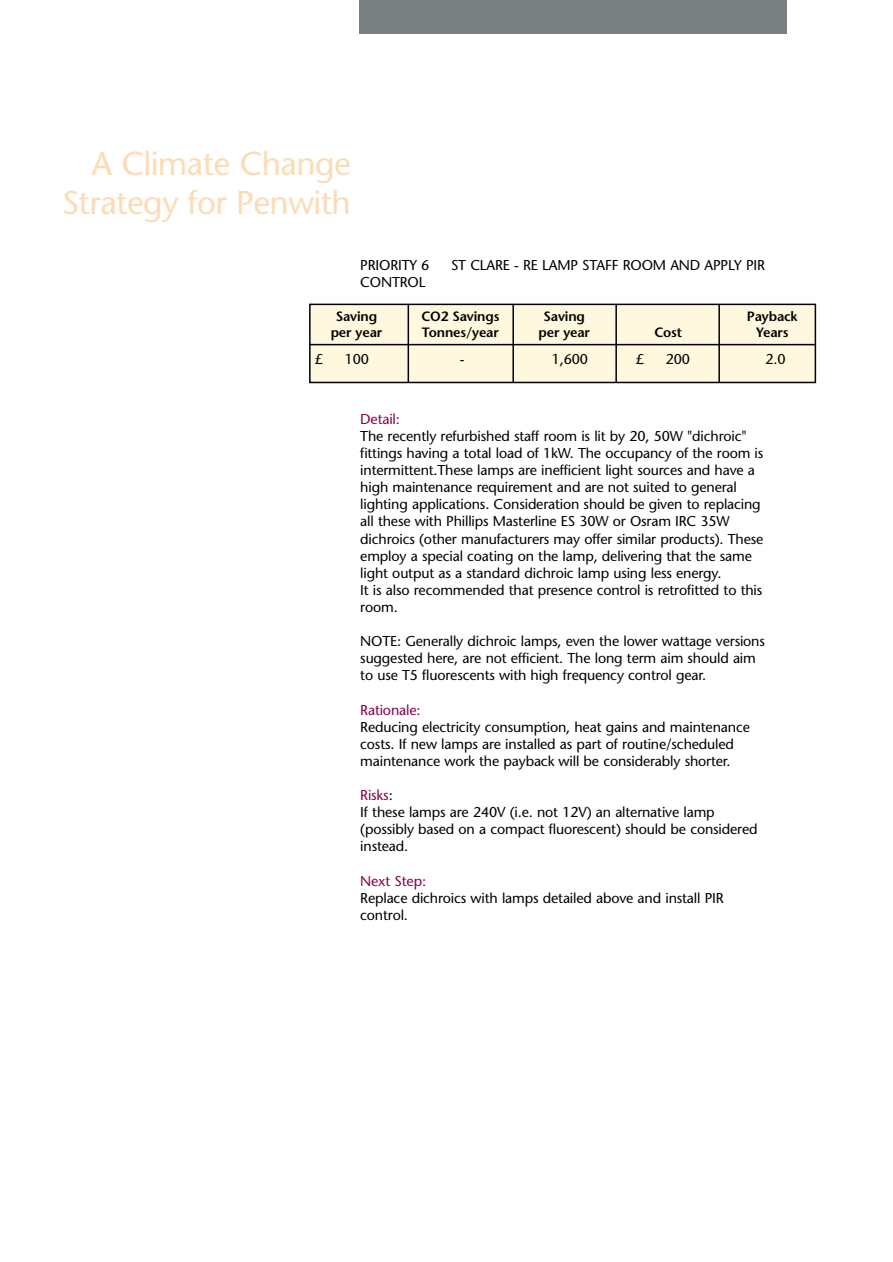
<style>
.page{position:relative;width:893px;height:1262px;background:#fff}
.page>*{position:absolute;margin:0;border:0;box-sizing:border-box;transform-origin:0 0}
.t1{font:33px/39.6px "Stone Sans";letter-spacing:-.015em;color:#fcdcb6;text-align:right}
.t2{font:14.25px/17.1px "Stone Sans";letter-spacing:-.01em;color:#000}
.t3{font:14.25px "Stone Sans";letter-spacing:-.01em;color:#890048}
.t4{font:600 13.5px/16.2px "Stone Sans";letter-spacing:-.01em;color:#000;text-align:center}
.s1{color:#890048}
</style>
<div class="page">
<div style="left:359px;top:0;width:427px;height:34px;background:#7a7f82"></div>
<div style="left:310px;top:304px;width:505px;height:78px;background:#fff7de"></div>
<div style="left:309px;top:303px;width:507px;height:80px;border:2px solid #000"></div>
<hr style="left:407px;top:304px;width:2px;height:78px;background:#000">
<hr style="left:512px;top:304px;width:2px;height:78px;background:#000">
<hr style="left:615px;top:304px;width:2px;height:78px;background:#000">
<hr style="left:718px;top:304px;width:2px;height:78px;background:#000">
<hr style="left:310px;top:344px;width:504px;height:1px;background:#000">
<h1 class="t1" style="left:62px;top:147px;width:290px">A Climate Change<br>Strategy for Penwith</h1>
<p class="t2" style="left:360px;top:258px;width:71px">PRIORITY 6</p>
<p class="t2" style="left:451px;top:258px;width:315px">ST CLARE - RE LAMP STAFF ROOM AND APPLY PIR</p>
<p class="t2" style="left:360px;top:275px;width:67px">CONTROL</p>
<p class="t4" style="left:331px;top:310px;width:53px">Saving per year</p>
<p class="t4" style="left:421px;top:310px;width:80px;text-align:left">CO2 Savings<br>Tonnes/year</p>
<p class="t4" style="left:538px;top:310px;width:53px">Saving per year</p>
<p class="t4" style="left:654px;top:326px;width:29px">Cost</p>
<p class="t4" style="left:747px;top:310px;width:52px">Payback<br>Years</p>
<p class="t2" style="left:315px;top:351px;width:10px">£</p>
<p class="t2" style="left:345px;top:351px;width:26px">100</p>
<p class="t2" style="left:460px;top:351px;width:6px">-</p>
<p class="t2" style="left:552px;top:351px;width:38px">1,600</p>
<p class="t2" style="left:636px;top:351px;width:10px">£</p>
<p class="t2" style="left:665px;top:351px;width:26px">200</p>
<p class="t2" style="left:765px;top:351px;width:22px">2.0</p>
<p class="t3" style="left:360px;top:413px;width:41px">Detail:</p>
<p class="t2" style="left:360px;top:429px;width:404px">The recently refurbished staff room is lit by 20, 50W "dichroic" fittings having a total load of 1kW. The occupancy of the room is intermittent.These lamps are inefficient light sources and have a high maintenance requirement and are not suited to general lighting applications. Consideration should be given to replacing all these with Phillips Masterline ES 30W or Osram IRC 35W dichroics (other manufacturers may offer similar products). These employ a special coating on the lamp, delivering that the same light output as a standard dichroic lamp using less energy.<br>It is also recommended that presence control is retrofitted to this room.</p>
<p class="t2" style="left:360px;top:634px;width:406px">NOTE: Generally dichroic lamps, even the lower wattage versions suggested here, are not efficient. The long term aim should aim to use T5 fluorescents with high frequency control gear.</p>
<p class="t3" style="left:360px;top:704px;width:62px">Rationale:</p>
<p class="t2" style="left:360px;top:719px;width:391px">Reducing electricity consumption, heat gains and maintenance costs. If new lamps are installed as part of routine/scheduled maintenance work the payback will be considerably shorter.</p>
<p class="t2" style="left:360px;top:788px;width:399px"><span class="s1">Risks</span>:<br>If these lamps are 240V (i.e. not 12V) an alternative lamp (possibly based on a compact fluorescent) should be considered instead.</p>
<p class="t3" style="left:360px;top:875px;width:67px">Next Step:</p>
<p class="t2" style="left:360px;top:890px;width:365px">Replace dichroics with lamps detailed above and install PIR control.</p>
</div>
